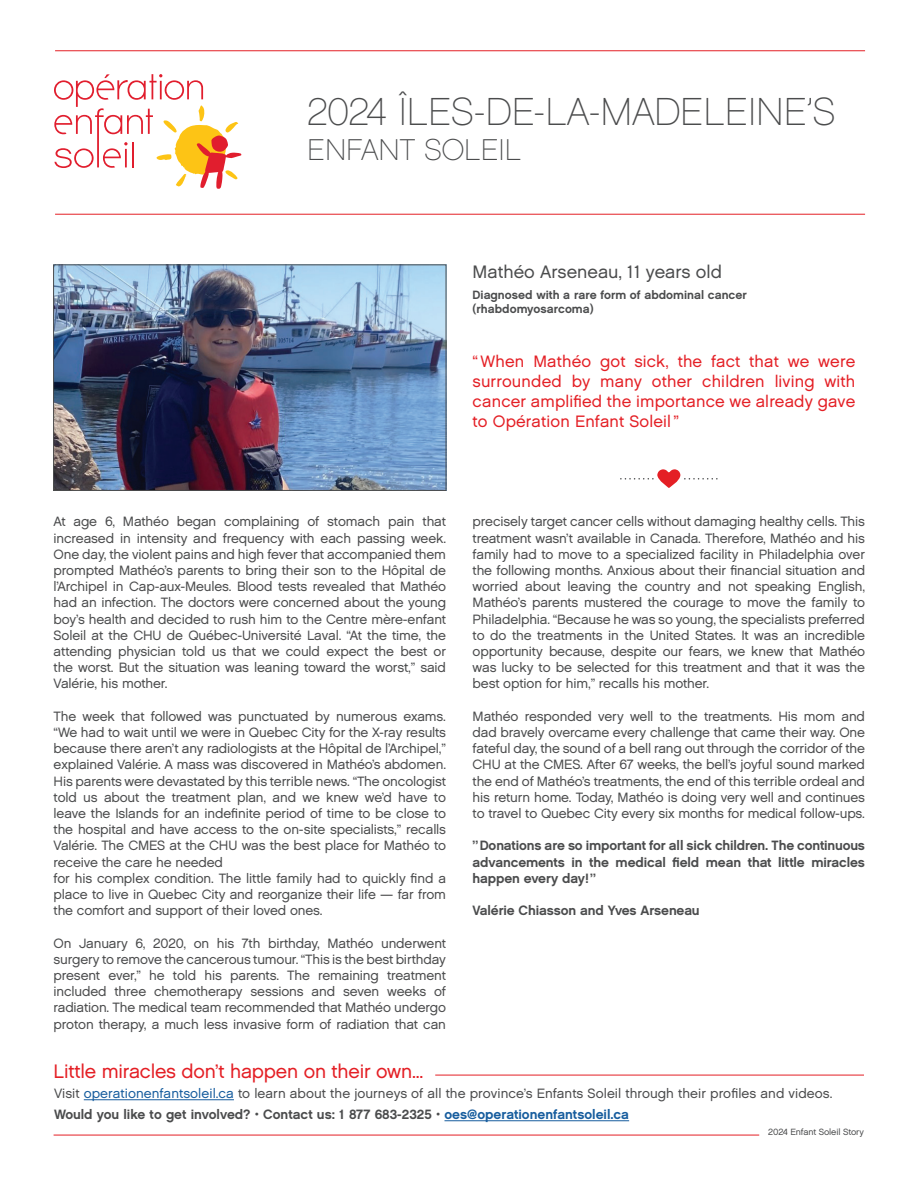
<style>
.page{position:relative;width:918px;height:1188px;background:#fff}
.page>*{position:absolute;margin:0;border:0;box-sizing:border-box;transform-origin:0 0}
.t1{font:39px "Chalet Paris Nineteen Sixty";color:#4b4c4d}
.t2{font:30px "Chalet Paris Nineteen Sixty";color:#4b4c4d}
.t3{font:19.5px "Chalet London Nineteen Sixty";letter-spacing:-.01em;color:#e41f25}
.t4{font:18px "Chalet London Nineteen Sixty";color:#4b4c4d}
.t5{font:16.5px/19.8px "Chalet London Nineteen Sixty";letter-spacing:.01em;color:#e41f25;text-align:justify}
.t6{font:13.5px/16.2px "Chalet London Nineteen Sixty";letter-spacing:-.01em;color:#4b4c4d;text-align:justify}
.t7{font:13.5px/16.2px "Chalet New York Nineteen Sixty";letter-spacing:-.01em;color:#4b4c4d;text-align:justify}
.t8{font:12px/14.4px "Chalet New York Nineteen Sixty";color:#4b4c4d}
.t9{font:9px "Chalet London Nineteen Sixty";letter-spacing:-.01em;color:#4b4c4d}
.s1{color:#175d9e}
</style>
<div class="page">
<hr style="left:84px;top:1099px;width:150px;height:1px;background:#175d9e">
<hr style="left:444px;top:1120px;width:185px;height:1px;background:#175d9e">
<hr style="left:435px;top:1075px;width:429px;height:1px;background:#e41f25">
<hr style="left:54px;top:1135px;width:705px;height:1px;background:#e41f25">
<hr style="left:55px;top:50px;width:810px;height:1px;background:#e41f25">
<svg style="left:54px;top:74px;width:187px;height:115px"></svg>
<hr style="left:55px;top:214px;width:810px;height:1px;background:#e41f25">
<svg style="left:620px;top:469px;width:98px;height:19px"></svg>
<img style="left:55px;top:267px;width:389px;height:222px">
<div style="left:53px;top:265px;width:393px;height:226px;border:1px solid #4b4c4d"></div>
<h1 class="t1" style="left:307px;top:88px;width:530px">2024 ÎLES-DE-LA-MADELEINE’S</h1>
<h2 class="t2" style="left:307px;top:132px;width:216px">ENFANT SOLEIL</h2>
<h3 class="t4" style="left:473px;top:261px;width:251px">Mathéo Arseneau, 11 years old</h3>
<p class="t8" style="left:473px;top:287px;width:276px">Diagnosed with a rare form of abdominal cancer (rhabdomyosarcoma)</p>
<p class="t5" style="left:473px;top:352px;width:384px">“When Mathéo got sick, the fact that we were surrounded by many other children living with cancer amplified the importance we already gave to Opération Enfant Soleil”</p>
<p class="t6" style="left:54px;top:513px;width:394px">At age 6, Mathéo began complaining of stomach pain that increased in intensity and frequency with each passing week.<br>One day, the violent pains and high fever that accompanied them prompted Mathéo’s parents to bring their son to the Hôpital de l’Archipel in Cap-aux-Meules. Blood tests revealed that Mathéo had an infection. The doctors were concerned about the young boy’s health and decided to rush him to the Centre mère-enfant Soleil at the CHU de Québec-Université Laval. “At the time, the attending physician told us that we could expect the best or the worst. But the situation was leaning toward the worst,” said Valérie, his mother.</p>
<p class="t6" style="left:54px;top:708px;width:394px;text-align:left">The week that followed was punctuated by numerous exams. “We had to wait until we were in Quebec City for the X-ray results because there aren’t any radiologists at the Hôpital de l’Archipel,” explained Valérie. A mass was discovered in Mathéo’s abdomen.<br>His parents were devastated by this terrible news. “The oncologist told us about the treatment plan, and we knew we’d have to leave the Islands for an indefinite period of time to be close to the hospital and have access to the on-site specialists,” recalls Valérie. The CMES at the CHU was the best place for Mathéo to receive the care he needed<br>for his complex condition. The little family had to quickly find a place to live in Quebec City and reorganize their life — far from the comfort and support of their loved ones.</p>
<p class="t6" style="left:54px;top:935px;width:394px">On January 6, 2020, on his 7th birthday, Mathéo underwent surgery to remove the cancerous tumour. “This is the best birthday present ever,” he told his parents. The remaining treatment included three chemotherapy sessions and seven weeks of radiation. The medical team recommended that Mathéo undergo proton therapy, a much less invasive form of radiation that can</p>
<p class="t6" style="left:473px;top:513px;width:394px">precisely target cancer cells without damaging healthy cells. This treatment wasn’t available in Canada. Therefore, Mathéo and his family had to move to a specialized facility in Philadelphia over the following months. Anxious about their financial situation and worried about leaving the country and not speaking English, Mathéo’s parents mustered the courage to move the family to Philadelphia. “Because he was so young, the specialists preferred to do the treatments in the United States. It was an incredible opportunity because, despite our fears, we knew that Mathéo was lucky to be selected for this treatment and that it was the best option for him,” recalls his mother.</p>
<p class="t6" style="left:473px;top:708px;width:394px">Mathéo responded very well to the treatments. His mom and dad bravely overcame every challenge that came their way. One fateful day, the sound of a bell rang out through the corridor of the CHU at the CMES. After 67 weeks, the bell’s joyful sound marked the end of Mathéo’s treatments, the end of this terrible ordeal and his return home. Today, Mathéo is doing very well and continues to travel to Quebec City every six months for medical follow-ups.</p>
<p class="t7" style="left:473px;top:837px;width:394px">”Donations are so important for all sick children. The continuous advancements in the medical field mean that little miracles happen every day!”</p>
<p class="t7" style="left:473px;top:902px;width:229px">Valérie Chiasson and Yves Arseneau</p>
<h3 class="t3" style="left:54px;top:1059px;width:371px">Little miracles don’t happen on their own...</h3>
<p class="t6" style="left:54px;top:1086px;width:780px">Visit <span class="s1">operationenfantsoleil.ca</span> to learn about the journeys of all the province’s Enfants Soleil through their profiles and videos.</p>
<p class="t7" style="left:54px;top:1106px;width:577px">Would you like to get involved? • Contact us: 1 877 683-2325 • <span class="s1">oes@operationenfantsoleil.ca</span></p>
<p class="t9" style="left:768px;top:1127px;width:97px">2024 Enfant Soleil Story</p>
</div>
